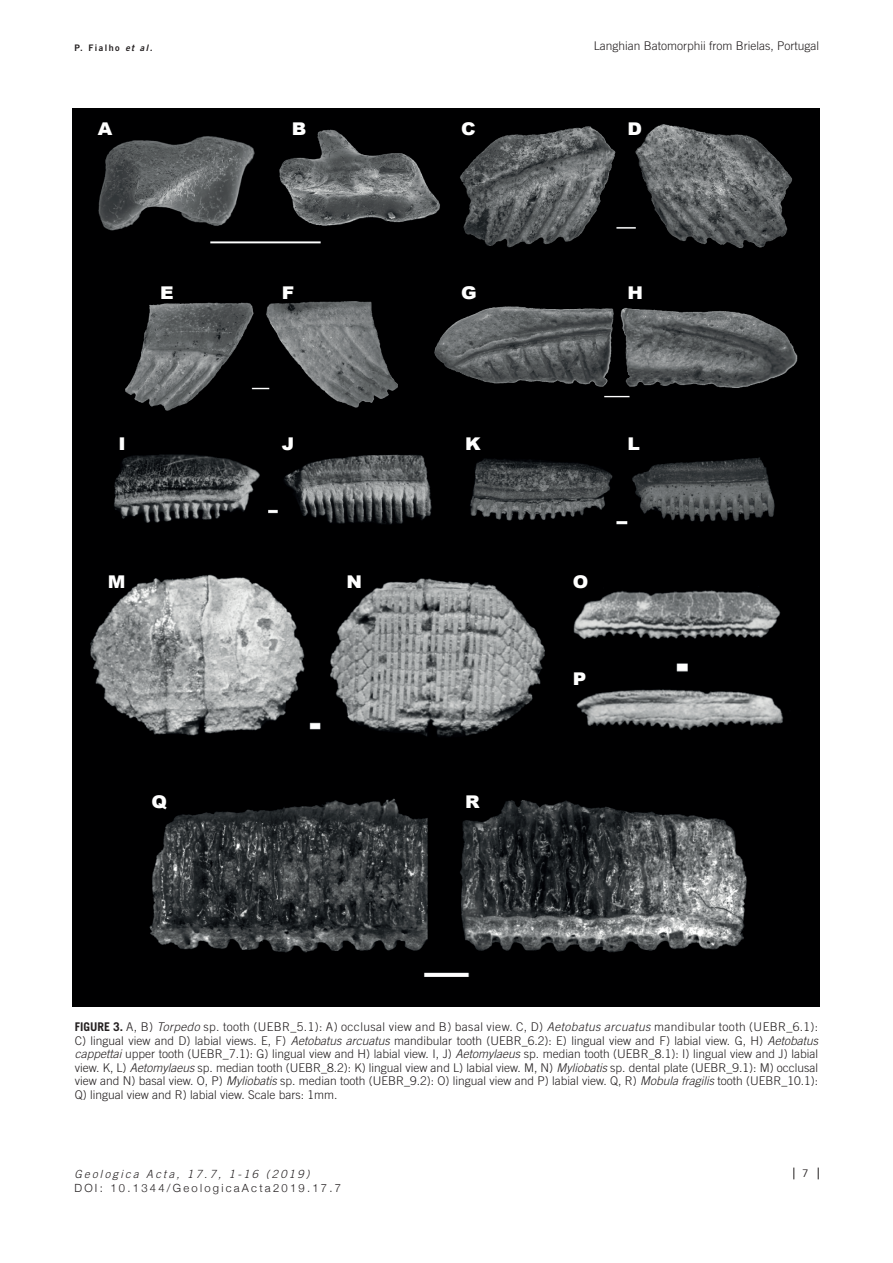
<style>
.page{position:relative;width:893px;height:1263px;background:#fff}
.page>*{position:absolute;margin:0;border:0;box-sizing:border-box;transform-origin:0 0}
.t1{font:900 17.55px "Arial";color:#fff;scale:1.07 1}
.t2{font:300 12px/13.5px "Trade Gothic LT Std";color:#231f20;text-align:justify}
.t3{font:300 11.25px "Helvetica Neue";letter-spacing:.2em;color:#231f20}
.t4{font:italic 300 11.25px "Trade Gothic LT Std";letter-spacing:.2em;color:#231f20}
.t5{font:10.5px "Trade Gothic LT Std";color:#231f20}
.t6{font:9px "Trade Gothic LT Std Bd 2";letter-spacing:.16em;color:#231f20}
.s1{font-family:"Trade Gothic LT Std Bd 2 Obl"}
.s2{font-weight:700}
.s3{font-style:italic}
</style>
<div class="page">
<svg style="left:793px;top:1167px;width:1px;height:12px"></svg>
<svg style="left:818px;top:1167px;width:1px;height:12px"></svg>
<img style="left:73px;top:108px;width:746px;height:429px">
<img style="left:73px;top:537px;width:746px;height:469px">
<p class="t6" style="left:74px;top:42px;width:80px">P. Fialho <span class="s1">et al.</span></p>
<p class="t2" style="left:594px;top:39px;width:227px">Langhian Batomorphii from Brielas, Portugal</p>
<p class="t1" style="left:98px;top:116px;width:15px">A</p>
<p class="t1" style="left:292px;top:116px;width:15px">B</p>
<p class="t1" style="left:461px;top:116px;width:15px">C</p>
<p class="t1" style="left:627px;top:116px;width:15px">D</p>
<p class="t1" style="left:160px;top:280px;width:14px">E</p>
<p class="t1" style="left:282px;top:280px;width:13px">F</p>
<p class="t1" style="left:461px;top:280px;width:16px">G</p>
<p class="t1" style="left:627px;top:280px;width:16px">H</p>
<p class="t1" style="left:119px;top:431px;width:8px">I</p>
<p class="t1" style="left:282px;top:431px;width:13px">J</p>
<p class="t1" style="left:465px;top:431px;width:16px">K</p>
<p class="t1" style="left:627px;top:431px;width:13px">L</p>
<p class="t1" style="left:108px;top:569px;width:18px">M</p>
<p class="t1" style="left:346px;top:569px;width:16px">N</p>
<p class="t1" style="left:573px;top:569px;width:16px">O</p>
<p class="t1" style="left:151px;top:789px;width:16px">Q</p>
<p class="t1" style="left:465px;top:789px;width:15px">R</p>
<p class="t1" style="left:573px;top:666px;width:14px">P</p>
<p class="t2" style="left:75px;top:1020px;width:745px"><span class="s2">FIGURE 3.</span> A, B) <span class="s3">Torpedo</span> sp. tooth (UEBR_5.1): A) occlusal view and B) basal view. C, D) <span class="s3">Aetobatus arcuatus</span> mandibular tooth (UEBR_6.1):<br>C) lingual view and D) labial views. E, F) <span class="s3">Aetobatus arcuatus</span> mandibular tooth (UEBR_6.2): E) lingual view and F) labial view. G, H) <span class="s3">Aetobatus cappettai</span> upper tooth (UEBR_7.1): G) lingual view and H) labial view. I, J) <span class="s3">Aetomylaeus</span> sp. median tooth (UEBR_8.1): I) lingual view and J) labial view. K, L) <span class="s3">Aetomylaeus</span> sp. median tooth (UEBR_8.2): K) lingual view and L) labial view. M, N) <span class="s3">Myliobatis</span> sp. dental plate (UEBR_9.1): M) occlusal view and N) basal view. O, P) <span class="s3">Myliobatis</span> sp. median tooth (UEBR_9.2): O) lingual view and P) labial view. Q, R) <span class="s3">Mobula fragilis</span> tooth (UEBR_10.1):<br>Q) lingual view and R) labial view. Scale bars: 1mm.</p>
<p class="t4" style="left:74px;top:1167px;width:237px">Geologica Acta, 17.7, 1-16 (2019)</p>
<p class="t3" style="left:74px;top:1181px;width:268px">DOI: 10.1344/GeologicaActa2019.17.7</p>
<p class="t5" style="left:802px;top:1167px;width:8px">7</p>
</div>
